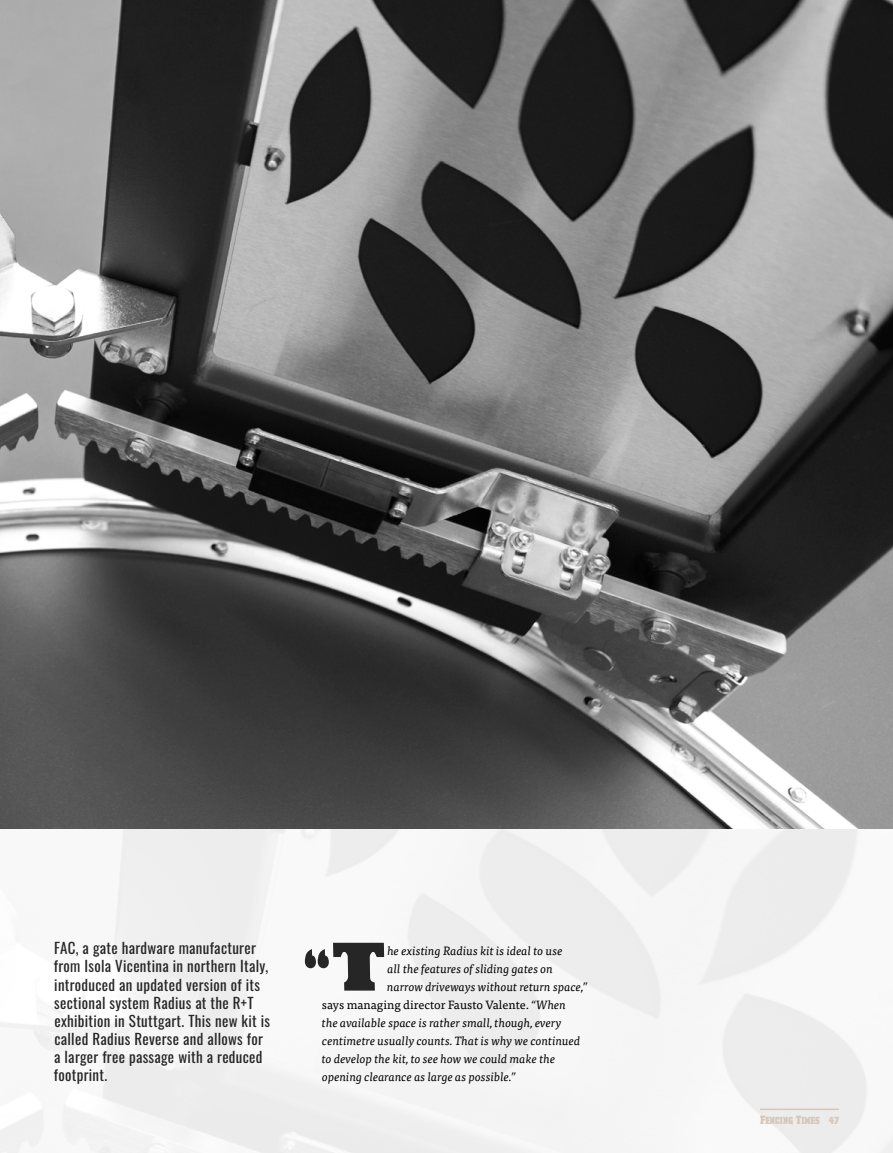
<style>
.page{position:relative;width:893px;height:1153px;background:#fff}
.page>*{position:absolute;margin:0;border:0;box-sizing:border-box;transform-origin:0 0}
.t1{font:italic condensed 88.35px "Laredo Trail";color:#262626}
.t2{font:15.3px "Laredo Trail Condensed";color:#d6c7be;scale:.59 1}
.t3{font:15px/18px "Oswald";letter-spacing:.02em;color:#262626}
.t4{font:italic 12px "Tisa Pro";color:#000}
.t5{font:12px "Tisa Pro";color:#000}
.s1{font-style:italic}
</style>
<div class="page">
<img style="left:0;top:828px;width:893px;height:324px">
<img style="left:0;top:0;width:893px;height:828px">
<hr style="left:760px;top:1108px;width:79px;height:1px;background:#d6c7be">
<p class="t3" style="left:54px;top:937px;width:218px">FAC, a gate hardware manufacturer from Isola Vicentina in northern Italy, introduced an updated version of its sectional system Radius at the R+T exhibition in Stuttgart. This new kit is called Radius Reverse and allows for a larger free passage with a reduced footprint.</p>
<h1 class="t1" style="left:303px;top:930px;width:85px">“T</h1>
<p class="t4" style="left:387px;top:941px;width:177px">he existing Radius kit is ideal to use</p>
<p class="t4" style="left:388px;top:959px;width:167px">all the features of sliding gates on</p>
<p class="t4" style="left:387px;top:977px;width:201px">narrow driveways without return space,”</p>
<p class="t5" style="left:322px;top:995px;width:246px">says managing director Fausto Valente. <span class="s1">“When</span></p>
<p class="t4" style="left:322px;top:1013px;width:241px">the available space is rather small, though, every</p>
<p class="t4" style="left:322px;top:1031px;width:260px">centimetre usually counts. That is why we continued</p>
<p class="t4" style="left:322px;top:1049px;width:235px">to develop the kit, to see how we could make the</p>
<p class="t4" style="left:322px;top:1067px;width:195px">opening clearance as large as possible.”</p>
<p class="t2" style="left:760px;top:1112px;width:135px">Fencing Times 47</p>
</div>
